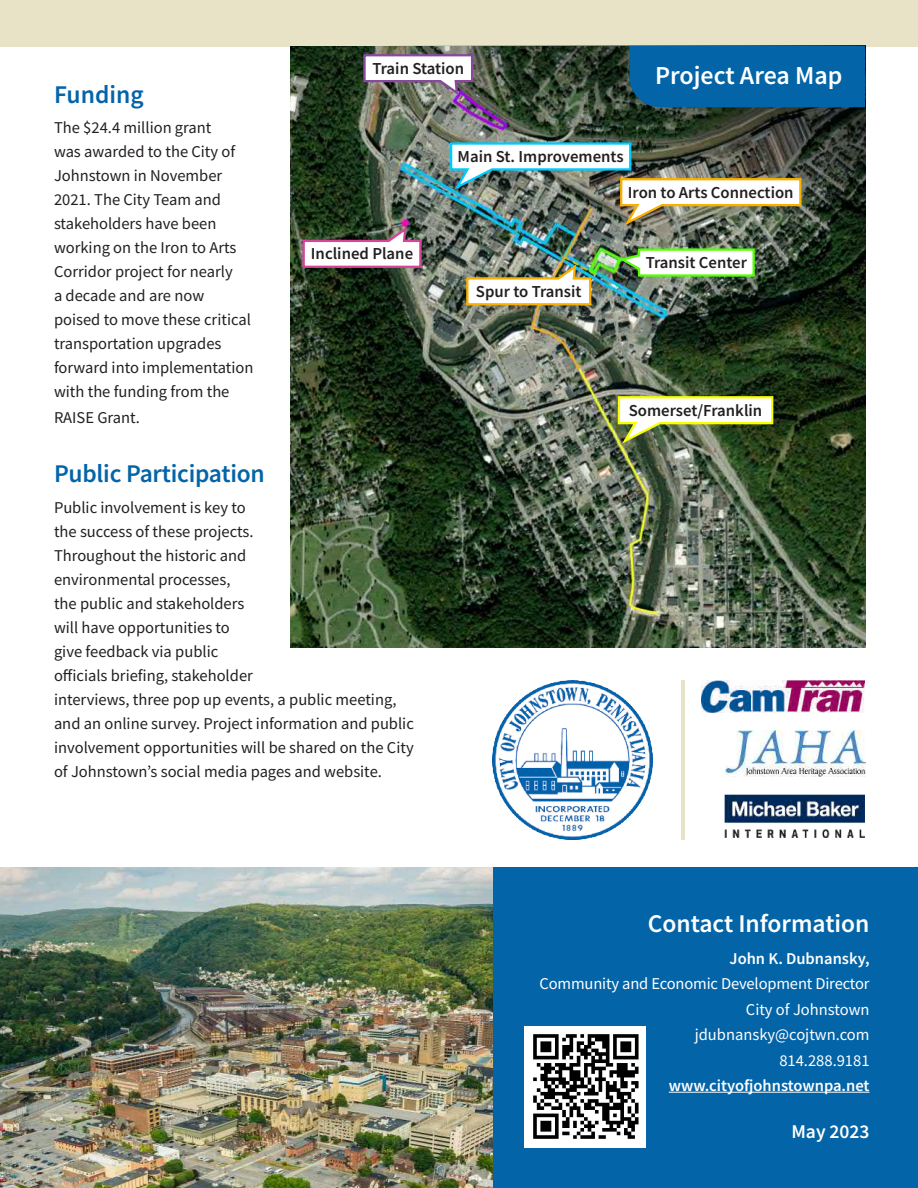
<style>
.page{position:relative;width:918px;height:1188px;background:#fff}
.page>*{position:absolute;margin:0;border:0;box-sizing:border-box;transform-origin:0 0}
.t1{font:600 25.95px "Source Sans Pro";color:#fff}
.Subhead{font:600 25.5px "Source Sans Pro";letter-spacing:-.01em;color:#0364a8}
.Subhead-2{font:600 25.5px "Source Sans Pro";color:#fff}
.t2{font:600 19.5px "Source Sans Pro";color:#fff}
.t3{font:600 16.8px "Source Sans Pro";color:#231f20}
.t4{font:16.5px/24px "Source Sans Pro";color:#231f20}
.t5{font:16.5px "Source Sans Pro";letter-spacing:-.01em;color:#fff}
.t6{font:600 16.5px "Source Sans Pro";color:#fff}
</style>
<div class="page">
<hr style="left:681px;top:680px;width:3px;height:160px;background:#e8e3c7">
<div style="left:302px;top:867px;width:616px;height:321px;background:#0364a8"></div>
<img style="left:0;top:867px;width:492px;height:321px">
<div style="left:0;top:0;width:918px;height:46px;background:#e8e3c7"></div>
<hr style="left:669px;top:1092px;width:201px;height:1px;background:#fff">
<img style="left:492px;top:680px;width:160px;height:160px">
<img style="left:701px;top:680px;width:163px;height:33px">
<img style="left:725px;top:731px;width:140px;height:45px">
<img style="left:724px;top:795px;width:140px;height:42px">
<img style="left:290px;top:46px;width:575px;height:602px">
<div style="left:629px;top:46px;width:236px;height:61px;background:#0364a8"></div>
<img style="left:449px;top:141px;width:354px;height:87px">
<svg style="left:617px;top:395px;width:157px;height:51px"></svg>
<img style="left:362px;top:53px;width:112px;height:44px">
<img style="left:465px;top:262px;width:127px;height:45px">
<svg style="left:301px;top:225px;width:122px;height:44px"></svg>
<svg style="left:616px;top:247px;width:140px;height:31px"></svg>
<div style="left:525px;top:1026px;width:121px;height:121px;background:#fff"></div>
<img style="left:533px;top:1034px;width:106px;height:105px">
<p class="Subhead" style="left:54px;top:77px;width:91px">Funding</p>
<p class="t4" style="left:54px;top:116px;width:201px">The $24.4 million grant<br>was awarded to the City of<br>Johnstown in November<br>2021. The City Team and stakeholders have been working on the Iron to Arts<br>Corridor project for nearly<br>a decade and are now poised to move these critical transportation upgrades forward into implementation with the funding from the</p>
<p class="t4" style="left:54px;top:405px;width:88px">RAISE Grant.</p>
<p class="t3" style="left:372px;top:57px;width:93px">Train Station</p>
<p class="t3" style="left:458px;top:145px;width:168px">Main St. Improvements</p>
<p class="t1" style="left:655px;top:58px;width:189px">Project Area Map</p>
<p class="t3" style="left:311px;top:243px;width:104px">Inclined Plane</p>
<p class="t3" style="left:476px;top:280px;width:107px">Spur to Transit</p>
<p class="t3" style="left:628px;top:181px;width:167px">Iron to Arts Connection</p>
<p class="t3" style="left:646px;top:251px;width:103px">Transit Center</p>
<p class="t3" style="left:629px;top:399px;width:135px">Somerset/Franklin</p>
<p class="Subhead" style="left:54px;top:457px;width:212px">Public Participation</p>
<p class="t4" style="left:54px;top:495px;width:361px">Public involvement is key to<br>the success of these projects.<br>Throughout the historic and<br>environmental processes,<br>the public and stakeholders<br>will have opportunities to<br>give feedback via public<br>officials briefing, stakeholder<br>interviews, three pop up events, a public meeting, and an online survey. Project information and public involvement opportunities will be shared on the City of Johnstown’s social media pages and website.</p>
<p class="Subhead-2" style="left:648px;top:906px;width:223px">Contact Information</p>
<p class="t6" style="left:730px;top:948px;width:142px">John K. Dubnansky,</p>
<p class="t5" style="left:540px;top:973px;width:332px">Community and Economic Development Director</p>
<p class="t5" style="left:746px;top:999px;width:125px">City of Johnstown</p>
<p class="t5" style="left:695px;top:1024px;width:176px">jdubnansky@cojtwn.com</p>
<p class="t5" style="left:779px;top:1050px;width:92px">814.288.9181</p>
<p class="t6" style="left:669px;top:1075px;width:202px">www.cityofjohnstownpa.net</p>
<p class="t2" style="left:791px;top:1119px;width:80px">May 2023</p>
</div>
